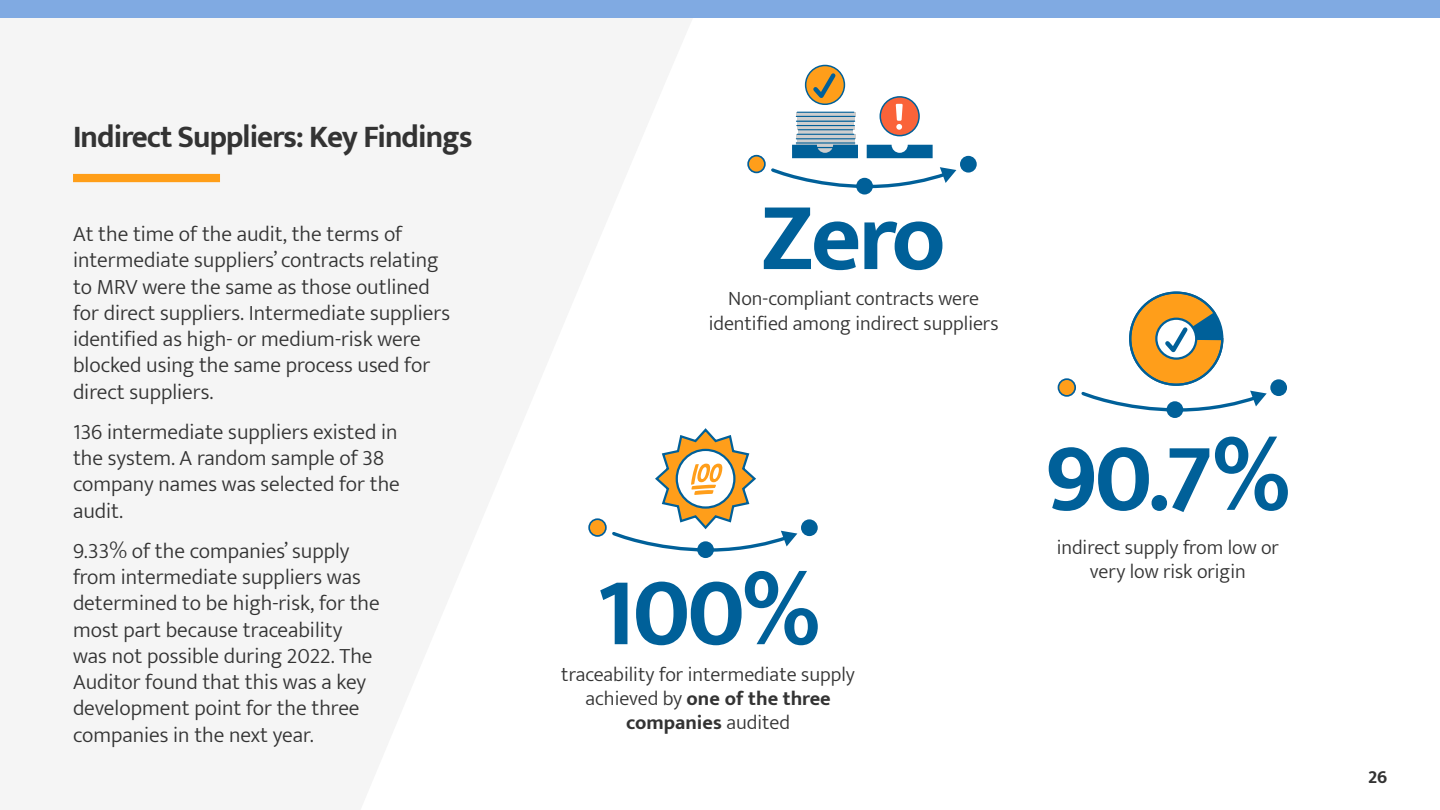
<style>
.page{position:relative;width:1440px;height:810px;background:#fff}
.page>*{position:absolute;margin:0;border:0;box-sizing:border-box;transform-origin:0 0}
.t1{font:700 97.73px "Mukta";letter-spacing:-.03em;color:#006099}
.t2{font:700 32.25px "Mukta";letter-spacing:-.03em;color:#333;scale:.96 1}
.t3{font:300 21.75px/26.2px "Mukta";color:#333}
.t4{font:300 20.33px/24.5px "Mukta";color:#333;text-align:center}
.t5{font:700 20.33px/24.5px "Mukta";color:#333;text-align:center}
.t6{font:700 18.75px "Mukta";color:#333}
.s1{font-weight:300}
</style>
<div class="page">
<div style="left:73px;top:174px;width:147px;height:8px;background:#ff9e18"></div>
<div style="left:1058px;top:379px;width:17px;height:17px;background:#ff9e1a;border-radius:50%"></div>
<div style="left:1058px;top:378px;width:18px;height:19px;border:2px solid #005f9c;border-radius:50%"></div>
<div style="left:1270px;top:379px;width:17px;height:17px;background:#006099;border-radius:50%"></div>
<div style="left:1167px;top:401px;width:16px;height:17px;background:#006099;border-radius:50%"></div>
<svg style="left:1081px;top:291px;width:186px;height:122px"></svg>
<div style="left:748px;top:156px;width:17px;height:16px;background:#ff9e1a;border-radius:50%"></div>
<div style="left:747px;top:155px;width:19px;height:18px;border:2px solid #005f9c;border-radius:50%"></div>
<svg style="left:771px;top:167px;width:185px;height:23px"></svg>
<div style="left:960px;top:156px;width:17px;height:17px;background:#006099;border-radius:50%"></div>
<div style="left:856px;top:178px;width:17px;height:17px;background:#006099;border-radius:50%"></div>
<svg style="left:806px;top:65px;width:38px;height:39px"></svg>
<div style="left:805px;top:65px;width:40px;height:40px;border:2px solid #006099;border-radius:50%"></div>
<svg style="left:809px;top:69px;width:30px;height:34px"></svg>
<div style="left:797px;top:121px;width:57px;height:5px;background:#cecece"></div>
<svg style="left:797px;top:126px;width:57px;height:4px"></svg>
<svg style="left:798px;top:130px;width:55px;height:4px"></svg>
<hr style="left:797px;top:125px;width:57px;height:1px;background:#006099">
<hr style="left:798px;top:129px;width:55px;height:1px;background:#006099">
<div style="left:796px;top:134px;width:59px;height:5px;background:#cecece"></div>
<svg style="left:797px;top:139px;width:57px;height:3px"></svg>
<svg style="left:796px;top:144px;width:58px;height:1px"></svg>
<hr style="left:797px;top:134px;width:57px;height:1px;background:#006099">
<hr style="left:796px;top:138px;width:59px;height:1px;background:#006099">
<hr style="left:796px;top:142px;width:59px;height:2px;background:#006099">
<svg style="left:796px;top:112px;width:59px;height:4px"></svg>
<div style="left:797px;top:116px;width:57px;height:5px;background:#cecece"></div>
<hr style="left:797px;top:112px;width:57px;height:1px;background:#006099">
<hr style="left:796px;top:116px;width:59px;height:1px;background:#006099">
<hr style="left:796px;top:121px;width:59px;height:1px;background:#006099">
<svg style="left:792px;top:145px;width:66px;height:13px"></svg>
<div style="left:880px;top:97px;width:39px;height:39px;background:#fa6339;border-radius:50%"></div>
<div style="left:880px;top:96px;width:40px;height:40px;border:2px solid #006099;border-radius:50%"></div>
<svg style="left:896px;top:104px;width:7px;height:26px"></svg>
<svg style="left:867px;top:145px;width:66px;height:13px"></svg>
<div style="left:589px;top:519px;width:17px;height:17px;background:#ff9e1a;border-radius:50%"></div>
<div style="left:588px;top:518px;width:19px;height:19px;border:2px solid #005f9c;border-radius:50%"></div>
<div style="left:801px;top:519px;width:17px;height:17px;background:#006099;border-radius:50%"></div>
<div style="left:697px;top:541px;width:17px;height:17px;background:#006099;border-radius:50%"></div>
<svg style="left:612px;top:428px;width:185px;height:125px"></svg>
<div style="left:0;top:0;width:1440px;height:18px;background:#80aae2"></div>
<h2 class="t2" style="left:73px;top:117px;width:418px">Indirect Suppliers: Key Findings</h2>
<p class="t3" style="left:73px;top:221px;width:379px">At the time of the audit, the terms of intermediate suppliers’ contracts relating to MRV were the same as those outlined for direct suppliers. Intermediate suppliers identified as high- or medium-risk were blocked using the same process used for direct suppliers.</p>
<p class="t3" style="left:73px;top:418px;width:328px">136 intermediate suppliers existed in the system. A random sample of 38 company names was selected for the audit.</p>
<p class="t3" style="left:73px;top:537px;width:308px">9.33% of the companies’ supply from intermediate suppliers was determined to be high-risk, for the most part because traceability was not possible during 2022. The<br>Auditor found that this was a key development point for the three companies in the next year.</p>
<h1 class="t1" style="left:761px;top:178px;width:186px">Zero</h1>
<p class="t4" style="left:709px;top:286px;width:291px">Non-compliant contracts were identified among indirect suppliers</p>
<h1 class="t1" style="left:596px;top:553px;width:226px">100%</h1>
<p class="t4" style="left:561px;top:661px;width:295px">traceability for intermediate supply</p>
<p class="t5" style="left:585px;top:686px;width:247px"><span class="s1">achieved by</span> one of the three companies <span class="s1">audited</span></p>
<h1 class="t1" style="left:1045px;top:419px;width:247px">90.7%</h1>
<p class="t4" style="left:1057px;top:535px;width:224px">indirect supply from low or very low risk origin</p>
<p class="t6" style="left:1368px;top:765px;width:21px">26</p>
</div>
